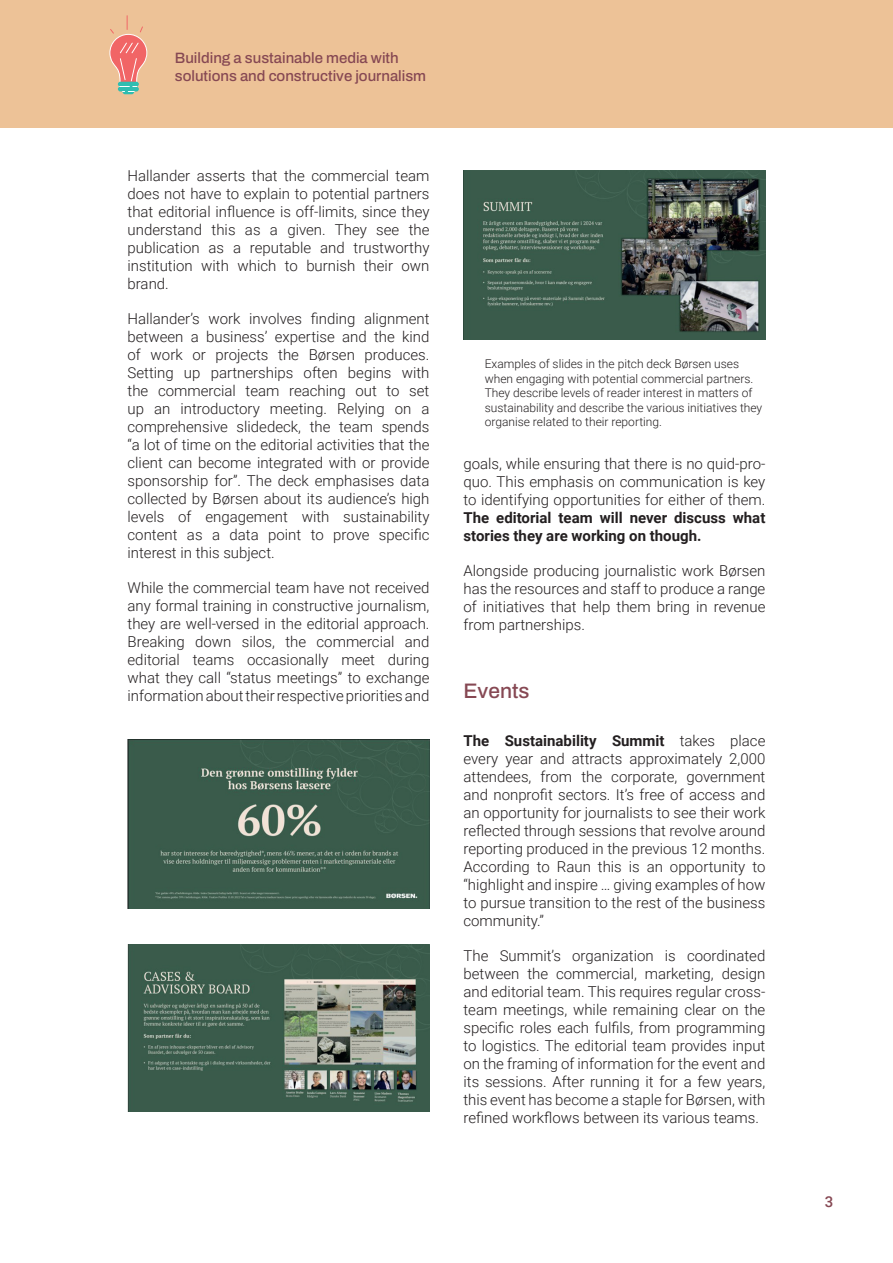
<style>
.page{position:relative;width:893px;height:1263px;background:#fff}
.page>*{position:absolute;margin:0;border:0;box-sizing:border-box;transform-origin:0 0}
.t1{font:500 21px "Archivo";color:#864853}
.t2{font:300 15px/18px "Roboto";color:#231f20;text-align:justify}
.t3{font:700 15px/18px "Roboto";color:#231f20}
.t4{font:500 15px/18px "Archivo";color:#864853}
.t5{font:500 15px "Roboto";color:#864853}
.t6{font:300 12px/14.4px "Roboto";color:#231f20}
.s1{font-weight:700}
</style>
<div class="page">
<div style="left:0;top:0;width:893px;height:128px;background:#edc297"></div>
<svg style="left:109px;top:15px;width:38px;height:79px"></svg>
<img style="left:128px;top:739px;width:301px;height:169px">
<img style="left:128px;top:944px;width:301px;height:168px">
<img style="left:463px;top:170px;width:302px;height:170px">
<p class="t4" style="left:175px;top:48px;width:253px">Building a sustainable media with solutions and constructive journalism</p>
<p class="t2" style="left:128px;top:166px;width:303px">Hallander asserts that the commercial team does not have to explain to potential partners that editorial influence is off-limits, since they understand this as a given. They see the publication as a reputable and trustworthy institution with which to burnish their own brand.</p>
<p class="t2" style="left:128px;top:309px;width:303px">Hallander’s work involves finding alignment between a business’ expertise and the kind of work or projects the Børsen produces.<br>Setting up partnerships often begins with the commercial team reaching out to set up an introductory meeting. Relying on a comprehensive slidedeck, the team spends “a lot of time on the editorial activities that the client can become integrated with or provide sponsorship for”. The deck emphasises data collected by Børsen about its audience’s high levels of engagement with sustainability content as a data point to prove specific interest in this subject.</p>
<p class="t2" style="left:128px;top:578px;width:303px">While the commercial team have not received any formal training in constructive journalism, they are well-versed in the editorial approach.<br>Breaking down silos, the commercial and editorial teams occasionally meet during what they call “status meetings” to exchange information about their respective priorities and</p>
<p class="t6" style="left:485px;top:356px;width:279px">Examples of slides in the pitch deck Børsen uses when engaging with potential commercial partners.<br>They describe levels of reader interest in matters of sustainability and describe the various initiatives they organise related to their reporting.</p>
<p class="t2" style="left:463px;top:454px;width:303px">goals, while ensuring that there is no quid-pro&shy;quo. This emphasis on communication is key to identifying opportunities for either of them.</p>
<p class="t3" style="left:463px;top:508px;width:303px">The editorial team will never discuss what stories they are working on though.</p>
<p class="t2" style="left:463px;top:561px;width:303px">Alongside producing journalistic work Børsen has the resources and staff to produce a range of initiatives that help them bring in revenue from partnerships.</p>
<h1 class="t1" style="left:463px;top:675px;width:68px">Events</h1>
<p class="t2" style="left:463px;top:731px;width:303px"><span class="s1">The Sustainability Summit</span> takes place every year and attracts approximately 2,000 attendees, from the corporate, government and nonprofit sectors. It’s free of access and an opportunity for journalists to see their work reflected through sessions that revolve around reporting produced in the previous 12 months.<br>According to Raun this is an opportunity to “highlight and inspire … giving examples of how to pursue transition to the rest of the business community.”</p>
<p class="t2" style="left:463px;top:946px;width:303px">The Summit’s organization is coordinated between the commercial, marketing, design and editorial team. This requires regular cross&shy;team meetings, while remaining clear on the specific roles each fulfils, from programming to logistics. The editorial team provides input on the framing of information for the event and its sessions. After running it for a few years, this event has become a staple for Børsen, with refined workflows between its various teams.</p>
<p class="t5" style="left:825px;top:1191px;width:10px">3</p>
</div>
